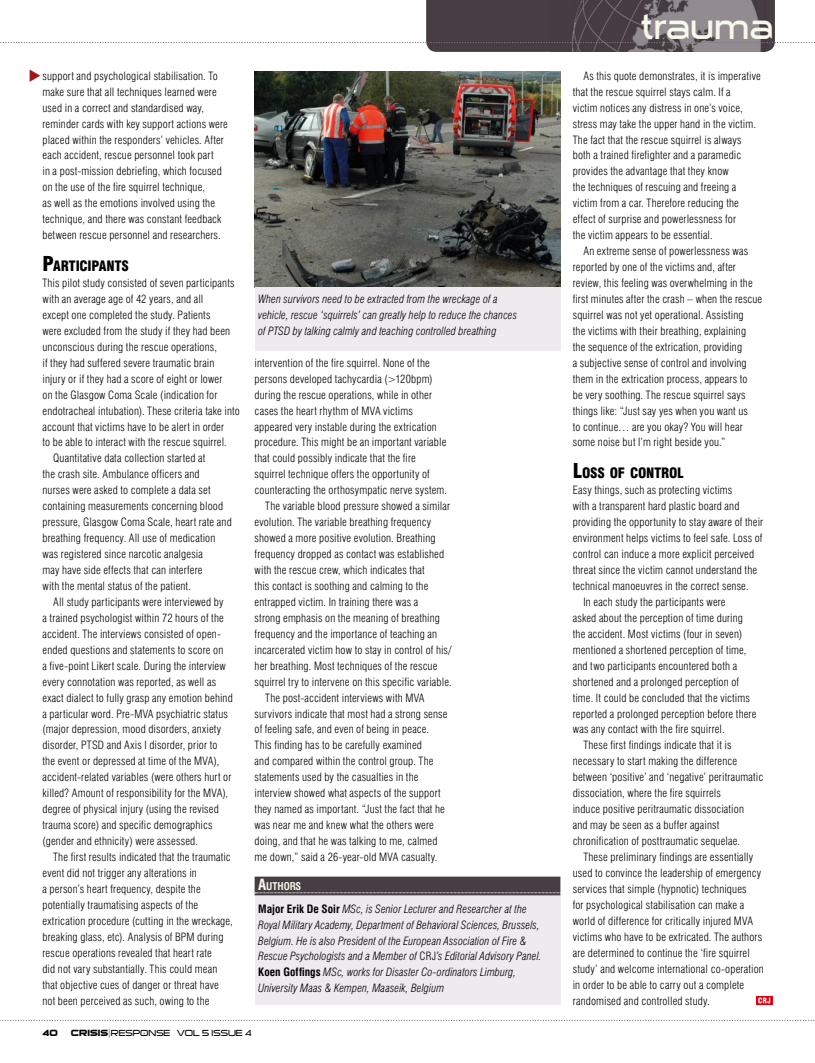
<style>
.page{position:relative;width:815px;height:1063px;background:#fff}
.page>*{position:absolute;margin:0;border:0;box-sizing:border-box;transform-origin:0 0}
._04_header_strap{font:35px "Sui Generis Delite";letter-spacing:-.005em;color:#f5f8ea}
._01_feature_-_04_cro{font:900 condensed 14px "Swiss 721 BT";letter-spacing:-.01em;color:#000}
._01_feature_-_03_ind{font:300 condensed 11.25px/16px "Swiss 721 BT";letter-spacing:.015em;color:#000}
._01_feature_-_05_no{font:300 condensed 11.25px/16px "Swiss 721 BT";letter-spacing:.015em;color:#000}
._03_box_-_01_no_inde{font:italic 300 condensed 11.25px/16px "Swiss 721 BT";letter-spacing:.005em;color:#000}
._02_picture_caption{font:italic 300 condensed 11.25px/16px "Swiss 721 BT";letter-spacing:.005em;color:#000}
._03_box_-_00_small_h{font:700 condensed 10.5px "Swiss 721 BT";letter-spacing:-.01em;color:#f5f8ea}
.t1{font:8.75px "Sui Generis Delite";color:#000}
.t2{font:700 8.38px "Sui Generis Deluxe";color:#000;scale:1.05 1}
._01_feature_-_04_cro-2{font:7.5px "Sui Generis Delite";color:#000}
.s1{font-size:20px}
.s2{font-size:15px}
.s3{font-weight:700;font-style:normal}
.s4{font-style:normal}
.s5{font-family:"Sui Generis Deluxe";font-weight:700;font-size:8.38px}
.s6{font-size:11.25px}
</style>
<div class="page">
<svg style="left:0;top:1020px;width:815px;height:1px"></svg>
<svg style="left:0;top:0;width:815px;height:52px"></svg>
<img style="left:255px;top:71px;width:305px;height:216px">
<div style="left:255px;top:877px;width:305px;height:128px;background:#edebed"></div>
<div style="left:255px;top:877px;width:305px;height:18px;background:#463e43"></div>
<svg style="left:255px;top:893px;width:306px;height:1px"></svg>
<svg style="left:756px;top:996px;width:16px;height:9px"></svg>
<svg style="left:758px;top:998px;width:12px;height:5px"></svg>
<div style="left:255px;top:287px;width:305px;height:64px;background:#edebed"></div>
<p class="_01_feature_-_03_ind" style="left:43px;top:68px;width:187px">support and psychological stabilisation. To make sure that all techniques learned were used in a correct and standardised way, reminder cards with key support actions were placed within the responders’ vehicles. After each accident, rescue personnel took part<br>in a post-mission debriefing, which focused on the use of the fire squirrel technique,<br>as well as the emotions involved using the technique, and there was constant feedback between rescue personnel and researchers.</p>
<p class="_01_feature_-_04_cro" style="left:43px;top:258px;width:88px"><span class="s1">P</span>ARTICIPANTS</p>
<p class="_01_feature_-_05_no" style="left:43px;top:275px;width:199px">This pilot study consisted of seven participants with an average age of 42 years, and all<br>except one completed the study. Patients<br>were excluded from the study if they had been unconscious during the rescue operations,<br>if they had suffered severe traumatic brain injury or if they had a score of eight or lower<br>on the Glasgow Coma Scale (indication for endotracheal intubation). These criteria take into account that victims have to be alert in order<br>to be able to interact with the rescue squirrel.</p>
<p class="_01_feature_-_03_ind" style="left:43px;top:450px;width:191px;text-indent:11px">Quantitative data collection started at<br>the crash site. Ambulance officers and<br>nurses were asked to complete a data set containing measurements concerning blood pressure, Glasgow Coma Scale, heart rate and breathing frequency. All use of medication was registered since narcotic analgesia<br>may have side effects that can interfere<br>with the mental status of the patient.</p>
<p class="_01_feature_-_03_ind" style="left:43px;top:594px;width:192px;text-indent:11px">All study participants were interviewed by<br>a trained psychologist within 72 hours of the accident. The interviews consisted of open&shy;ended questions and statements to score on<br>a five-point Likert scale. During the interview every connotation was reported, as well as exact dialect to fully grasp any emotion behind a particular word. Pre-MVA psychiatric status (major depression, mood disorders, anxiety disorder, PTSD and Axis I disorder, prior to the event or depressed at time of the MVA), accident-related variables (were others hurt or killed? Amount of responsibility for the MVA), degree of physical injury (using the revised trauma score) and specific demographics (gender and ethnicity) were assessed.</p>
<p class="_01_feature_-_03_ind" style="left:43px;top:849px;width:192px;text-indent:11px">The first results indicated that the traumatic event did not trigger any alterations in<br>a person’s heart frequency, despite the potentially traumatising aspects of the extrication procedure (cutting in the wreckage, breaking glass, etc). Analysis of BPM during rescue operations revealed that heart rate<br>did not vary substantially. This could mean that objective cues of danger or threat have not been perceived as such, owing to the</p>
<p class="_02_picture_caption" style="left:258px;top:291px;width:261px">When survivors need to be extracted from the wreckage of a vehicle, rescue ‘squirrels’ can greatly help to reduce the chances of PTSD by talking calmly and teaching controlled breathing</p>
<p class="_01_feature_-_03_ind" style="left:255px;top:355px;width:194px">intervention of the fire squirrel. None of the persons developed tachycardia (&gt;120bpm) during the rescue operations, while in other cases the heart rhythm of MVA victims appeared very instable during the extrication procedure. This might be an important variable that could possibly indicate that the fire squirrel technique offers the opportunity of counteracting the orthosympatic nerve system.</p>
<p class="_01_feature_-_03_ind" style="left:255px;top:498px;width:199px;text-indent:11px">The variable blood pressure showed a similar evolution. The variable breathing frequency showed a more positive evolution. Breathing frequency dropped as contact was established with the rescue crew, which indicates that<br>this contact is soothing and calming to the entrapped victim. In training there was a<br>strong emphasis on the meaning of breathing frequency and the importance of teaching an incarcerated victim how to stay in control of his/ her breathing. Most techniques of the rescue squirrel try to intervene on this specific variable.</p>
<p class="_01_feature_-_03_ind" style="left:255px;top:689px;width:194px;text-indent:11px">The post-accident interviews with MVA survivors indicate that most had a strong sense of feeling safe, and even of being in peace.<br>This finding has to be carefully examined<br>and compared within the control group. The statements used by the casualties in the interview showed what aspects of the support they named as important. “Just the fact that he was near me and knew what the others were doing, and that he was talking to me, calmed me down,” said a 26-year-old MVA casualty.</p>
<p class="_03_box_-_00_small_h" style="left:258px;top:880px;width:45px"><span class="s2">A</span>UTHORS</p>
<p class="_03_box_-_01_no_inde" style="left:258px;top:901px;width:285px"><span class="s3">Major Erik De Soir</span> MSc, is Senior Lecturer and Researcher at the Royal Military Academy, Department of Behavioral Sciences, Brussels, Belgium. He is also President of the European Association of Fire &amp; Rescue Psychologists and a Member of <span class="s4">CRJ</span>’s Editorial Advisory Panel.<br><span class="s3">Koen Goffings</span> MSc, works for Disaster Co-ordinators Limburg, University Maas &amp; Kempen, Maaseik, Belgium</p>
<p class="t2" style="left:43px;top:1028px;width:16px">40</p>
<p class="t1" style="left:71px;top:1028px;width:101px"><span class="s5">CRISIS</span><span class="s6">|</span>RESPONSE</p>
<p class="_01_feature_-_04_cro-2" style="left:143px;top:1029px;width:5px">+</p>
<p class="t1" style="left:177px;top:1028px;width:77px">VOL 5 ISSUE 4</p>
<p class="_04_header_strap" style="left:641px;top:7px;width:134px">trauma</p>
<p class="_01_feature_-_03_ind" style="left:573px;top:68px;width:189px;text-indent:11px">As this quote demonstrates, it is imperative that the rescue squirrel stays calm. If a<br>victim notices any distress in one’s voice, stress may take the upper hand in the victim.<br>The fact that the rescue squirrel is always both a trained firefighter and a paramedic provides the advantage that they know<br>the techniques of rescuing and freeing a victim from a car. Therefore reducing the effect of surprise and powerlessness for<br>the victim appears to be essential.</p>
<p class="_01_feature_-_03_ind" style="left:573px;top:243px;width:191px;text-indent:11px">An extreme sense of powerlessness was reported by one of the victims and, after review, this feeling was overwhelming in the first minutes after the crash – when the rescue squirrel was not yet operational. Assisting<br>the victims with their breathing, explaining<br>the sequence of the extrication, providing<br>a subjective sense of control and involving them in the extrication process, appears to<br>be very soothing. The rescue squirrel says things like: “Just say yes when you want us<br>to continue… are you okay? You will hear some noise but I’m right beside you.”</p>
<p class="_01_feature_-_04_cro" style="left:573px;top:465px;width:111px"><span class="s1">L</span>OSS OF CONTROL</p>
<p class="_01_feature_-_05_no" style="left:573px;top:482px;width:192px">Easy things, such as protecting victims<br>with a transparent hard plastic board and providing the opportunity to stay aware of their environment helps victims to feel safe. Loss of control can induce a more explicit perceived threat since the victim cannot understand the technical manoeuvres in the correct sense.</p>
<p class="_01_feature_-_03_ind" style="left:573px;top:594px;width:185px;text-indent:11px">In each study the participants were<br>asked about the perception of time during the accident. Most victims (four in seven) mentioned a shortened perception of time, and two participants encountered both a shortened and a prolonged perception of time. It could be concluded that the victims reported a prolonged perception before there was any contact with the fire squirrel.</p>
<p class="_01_feature_-_03_ind" style="left:573px;top:737px;width:192px;text-indent:11px">These first findings indicate that it is necessary to start making the difference between ‘positive’ and ‘negative’ peritraumatic dissociation, where the fire squirrels<br>induce positive peritraumatic dissociation<br>and may be seen as a buffer against chronification of posttraumatic sequelae.</p>
<p class="_01_feature_-_03_ind" style="left:573px;top:849px;width:193px;text-indent:11px">These preliminary findings are essentially used to convince the leadership of emergency services that simple (hypnotic) techniques<br>for psychological stabilisation can make a world of difference for critically injured MVA victims who have to be extricated. The authors are determined to continue the ‘fire squirrel study’ and welcome international co-operation in order to be able to carry out a complete randomised and controlled study.</p>
</div>
